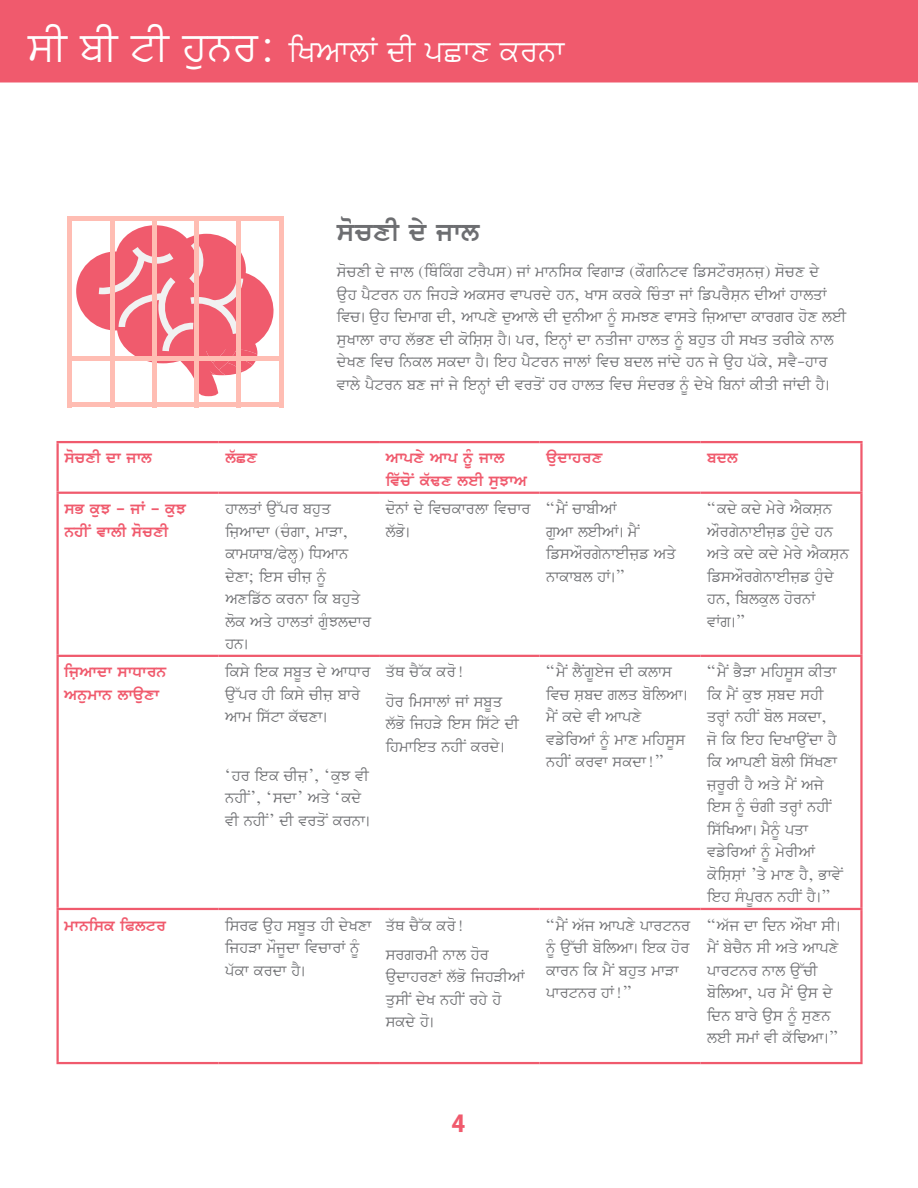
<style>
.page{position:relative;width:918px;height:1188px;background:#fff}
.page>*{position:absolute;margin:0;border:0;box-sizing:border-box;transform-origin:0 0}
.t1{font:31.5px "Samtol";color:#fff}
.t2{font:700 27px "Samtol";color:#6d6e71}
.t3{font:700 condensed 27px "Myriad Pro";color:#f05a6d;scale:1.15 1}
.t4{font:15.75px/22.5px "Samtol";color:#6d6e71}
.t5{font:700 15.75px/22.5px "Samtol";color:#f05a6d}
.s1{font-size:43.5px}
</style>
<div class="page">
<div style="left:0;top:0;width:918px;height:82px;background:#f05a6d"></div>
<svg style="left:76px;top:225px;width:198px;height:171px"></svg>
<hr style="left:68px;top:216px;width:4px;height:191px;background:#ffbdb3">
<div style="left:279px;top:216px;width:5px;height:191px;background:#ffbdb3"></div>
<div style="left:152px;top:216px;width:5px;height:191px;background:#ffbdb3"></div>
<div style="left:236px;top:216px;width:5px;height:191px;background:#ffbdb3"></div>
<hr style="left:110px;top:216px;width:4px;height:191px;background:#ffbdb3">
<div style="left:194px;top:216px;width:5px;height:191px;background:#ffbdb3"></div>
<hr style="left:69px;top:216px;width:213px;height:4px;background:#ffbdb3">
<div style="left:69px;top:356px;width:213px;height:5px;background:#ffbdb3"></div>
<hr style="left:69px;top:403px;width:213px;height:4px;background:#ffbdb3">
<hr style="left:56px;top:441px;width:163px;height:2px;background:#f05a6d">
<hr style="left:56px;top:443px;width:3px;height:49px;background:#f05a6d">
<hr style="left:219px;top:441px;width:160px;height:2px;background:#f05a6d">
<hr style="left:379px;top:441px;width:160px;height:2px;background:#f05a6d">
<hr style="left:539px;top:441px;width:161px;height:2px;background:#f05a6d">
<hr style="left:700px;top:441px;width:163px;height:2px;background:#f05a6d">
<hr style="left:860px;top:443px;width:3px;height:49px;background:#f05a6d">
<hr style="left:56px;top:492px;width:163px;height:2px;background:#f05a6d">
<hr style="left:219px;top:492px;width:160px;height:2px;background:#f05a6d">
<hr style="left:379px;top:492px;width:160px;height:2px;background:#f05a6d">
<hr style="left:539px;top:492px;width:161px;height:2px;background:#f05a6d">
<hr style="left:700px;top:492px;width:163px;height:2px;background:#f05a6d">
<hr style="left:56px;top:494px;width:3px;height:161px;background:#f05a6d">
<hr style="left:860px;top:494px;width:3px;height:161px;background:#f05a6d">
<hr style="left:56px;top:655px;width:163px;height:2px;background:#f05a6d">
<hr style="left:56px;top:657px;width:3px;height:251px;background:#f05a6d">
<hr style="left:219px;top:655px;width:160px;height:2px;background:#f05a6d">
<hr style="left:379px;top:655px;width:160px;height:2px;background:#f05a6d">
<hr style="left:539px;top:655px;width:161px;height:2px;background:#f05a6d">
<hr style="left:700px;top:655px;width:163px;height:2px;background:#f05a6d">
<hr style="left:860px;top:657px;width:3px;height:251px;background:#f05a6d">
<hr style="left:56px;top:908px;width:163px;height:2px;background:#f05a6d">
<hr style="left:56px;top:910px;width:3px;height:152px;background:#f05a6d">
<hr style="left:219px;top:908px;width:160px;height:2px;background:#f05a6d">
<hr style="left:379px;top:908px;width:160px;height:2px;background:#f05a6d">
<hr style="left:539px;top:908px;width:161px;height:2px;background:#f05a6d">
<hr style="left:700px;top:908px;width:163px;height:2px;background:#f05a6d">
<hr style="left:860px;top:910px;width:3px;height:152px;background:#f05a6d">
<hr style="left:56px;top:1062px;width:163px;height:2px;background:#f05a6d">
<hr style="left:219px;top:1062px;width:160px;height:2px;background:#f05a6d">
<hr style="left:379px;top:1062px;width:160px;height:2px;background:#f05a6d">
<hr style="left:539px;top:1062px;width:161px;height:2px;background:#f05a6d">
<hr style="left:700px;top:1062px;width:163px;height:2px;background:#f05a6d">
<h1 class="t1" style="left:28px;top:33px;width:539px"><span class="s1">SI BI TI HUNR:</span> IKAFLF DI PCFX KRNF</h1>
<h2 class="t2" style="left:337px;top:216px;width:144px">SOCXI DYJFL</h2>
<p class="t4" style="left:337px;top:261px;width:511px">SOCXI DY JFL (IQMIKMG TRYPS) JF MFNISK IVGFV (KOGINTV IZSTORSLNJL) SOCX DY<br>AUH PYTRN HN IJHVY AKSR VFPRDY HN, KFS KRKY ICMQF JF IZPRYSLN DIAF HFLQF IVC[ AUH IDMFG DI, AFPXY DUAFLY DI DUNIAF NUM SMJX VFSQY IJLAFDF KFRGR HOX LEI SUKFLF RFH LWBX DI KOISLSL HY[ PR, IENHF DF NQIJF HFLQ NUM BHUQ HI SKQ QRIKY NFL DYKX IVC INKL SKDF HY[ IEH PYTRN JFLF IVC BDL JFDY HN JY AUH PWKY, SVY-HFR VFLY PYTRN BX JF JY IENHF DI VRQON HR HFLQ IVC SMDRB NUM DYKY IBNF KIQI JFDI HY[</p>
<p class="t5" style="left:64px;top:448px;width:89px">SOCXI DF JFL</p>
<p class="t5" style="left:225px;top:448px;width:33px">LWCX</p>
<p class="t5" style="left:386px;top:448px;width:143px">AFPXYAFP NUM JFL<br>IVWCON KWZX LEI SUJFA</p>
<p class="t5" style="left:546px;top:448px;width:58px">AUDFHRX</p>
<p class="t5" style="left:707px;top:448px;width:32px">BDL</p>
<p class="t5" style="left:64px;top:498px;width:123px">SB KUJ – JF – KUJ<br>NHIN VFLI SOCXI</p>
<p class="t4" style="left:225px;top:498px;width:147px">HFLQF AUWPR BHUQ<br>IJLAFDF (CMGF, MFVF,<br>KFMXFB/PYLH) IDAFN<br>DYXF; IES CIJL NUM<br>AXIZWT KRNF IK BHUQY<br>LOK AQY HFLQF GUMJLDFR<br>HN[</p>
<p class="t4" style="left:386px;top:498px;width:146px">DONF DY IVCKFRLF IVCFR<br>LWBO[</p>
<p class="t4" style="left:546px;top:498px;width:131px">“MYN CFBIAF<br>GUAF LEIAF[ MYN<br>IZSAORGYNFEIJLZ AQY<br>NFKFBL HF[”</p>
<p class="t4" style="left:707px;top:498px;width:143px">“KDY KDY MYRY AYKSLN<br>AORGYNFEIJLZ HUMDY HN<br>AQY KDY KDY MYRY AYKSLN<br>IZSAORGYNFEIJLZ HUMDY<br>HN, IBLKUL HORNF<br>VFG[”</p>
<p class="t5" style="left:64px;top:661px;width:104px">IJLAFDF SFDFRN<br>ANUMFN LFAUXF</p>
<p class="t4" style="left:225px;top:661px;width:147px">IKSY IEK SBUQ DY AFDFR<br>AUWPR HI IKSY CIJL BFRY<br>AFM ISWTF KWZXF[</p>
<p class="t4" style="left:386px;top:658px;width:118px;line-height:29.2px">QWQ CYWK KRO!<br>HOR IMSFLF JF SBUQ</p>
<p class="t4" style="left:386px;top:713px;width:135px">LWBO IJHVY IES ISWTY DI<br>IHMFIEQ NHIN KRDY[</p>
<p class="t4" style="left:546px;top:661px;width:142px">“MYN LYNGUEYJ DI KLFS<br>IVC SLBD GLQ BOILAF[<br>MYN KDY VI AFPXY<br>VZYIRAF NUM MFX MIHSUS<br>NHIN KRVF SKDF!”</p>
<p class="t4" style="left:707px;top:661px;width:139px">“MYN BYVF MIHSUS KIQF<br>IK MYN KUJ SLBD SHI<br>QRHF NHIN BOL SKDF,<br>JO IK IEH IDKFAUNDF HY<br>IK AFPXI BOLI ISWKXF<br>JLRURI HYAQY MYN AJY<br>IES NUM CMGI QRHF NHIN<br>ISWIKAF[ MYNUM PQF<br>VZYIRAF NUM MYRIAF<br>KOISLSLF `QY MFX HY, BFVYN<br>IEH SMPURN NHIN HY[”</p>
<p class="t4" style="left:225px;top:765px;width:146px">‘HR IEK CIJL’, ‘KUJ VI<br>NHIN’, ‘SDF’ AQY ‘KDY<br>VI NHIN’ DI VRQON KRNF[</p>
<p class="t5" style="left:64px;top:915px;width:103px">MFNISK IPLTR</p>
<p class="t4" style="left:225px;top:915px;width:148px">ISRP AUH SBUQ HI DYKXF<br>IJHVF MOJUDF IVCFRF NUM<br>PWKF KRDF HY[</p>
<p class="t4" style="left:386px;top:911px;width:105px;line-height:29.2px">QWQ CYWK KRO!<br>SRGRMI NFL HOR</p>
<p class="t4" style="left:386px;top:966px;width:141px">AUDFHRXF LWBO IJHVIAF<br>QUSIN DYK NHIN RHY HO<br>SKDY HO[</p>
<p class="t4" style="left:546px;top:915px;width:146px">“MYN AWJ AFPXY PFRTNR<br>NUM AUWCI BOILAF[ IEK HOR<br>KFRN IK MYN BHUQ MFVF<br>PFRTNR HF!”</p>
<p class="t4" style="left:707px;top:915px;width:135px">“AWJ DF IDN AOKF SI[<br>MYN BYCYN SI AQY AFPXY<br>PFRTNR NFL AUWCI<br>BOILAF, PR MYN AUS DY<br>IDN BFRY AUS NUM SUXN<br>LEI SMF VI KWIZAF[”</p>
<h2 class="t3" style="left:452px;top:1107px;width:13px">4</h2>
</div>
